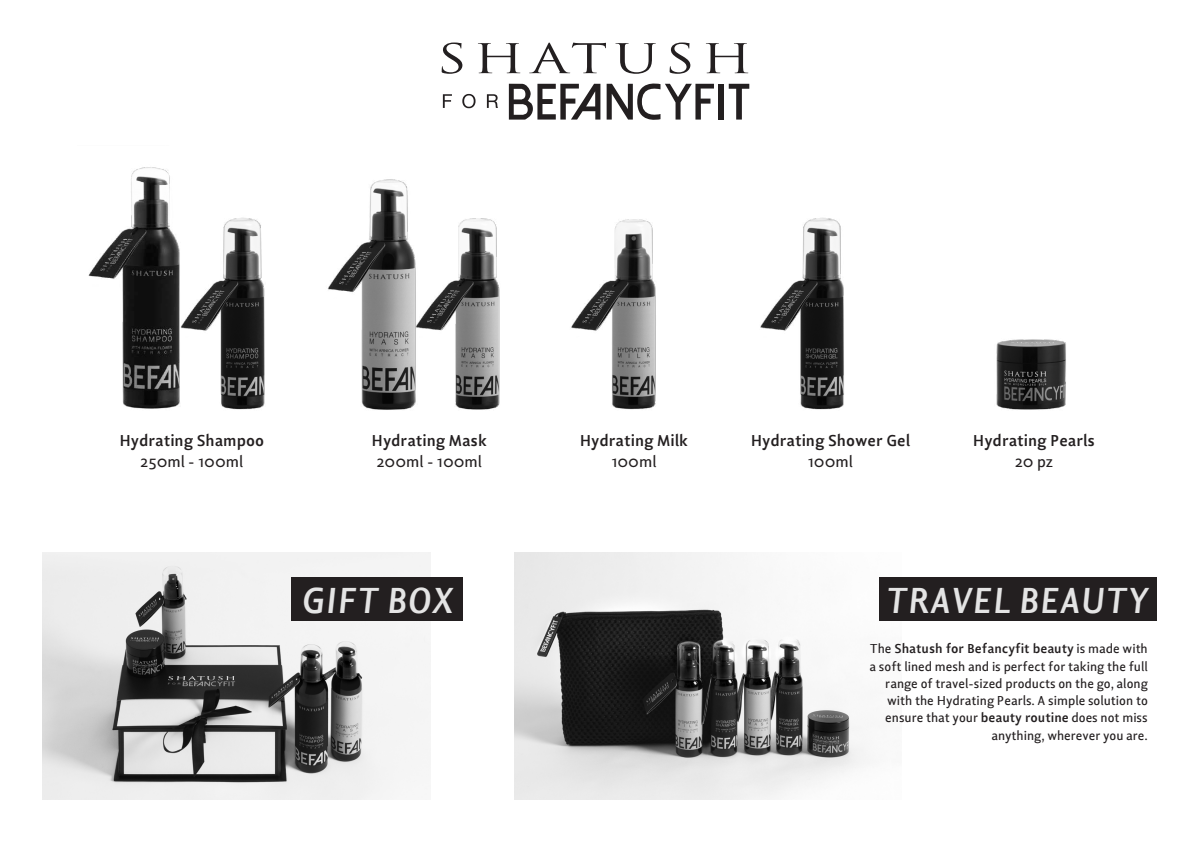
<style>
.page{position:relative;width:1191px;height:842px;background:#fff}
.page>*{position:absolute;margin:0;border:0;box-sizing:border-box;transform-origin:0 0}
.t1{font:italic 700 36.5px "Lisboa Sans OSF";color:#e4e4e4}
.t2{font:700 16px "Lisboa Sans OSF";color:#231f20}
.t3{font:16px "Lisboa Sans OSF";color:#231f20}
.t4{font:13.1px/17.2px "Lisboa Sans OSF";color:#231f20;text-align:right}
.s1{font-weight:700}
</style>
<div class="page">
<img style="left:514px;top:553px;width:387px;height:246px">
<img style="left:43px;top:553px;width:387px;height:246px">
<div style="left:291px;top:577px;width:172px;height:43px;background:#231f20"></div>
<svg style="left:443px;top:94px;width:9px;height:14px"></svg>
<svg style="left:462px;top:94px;width:13px;height:14px"></svg>
<svg style="left:487px;top:94px;width:11px;height:14px"></svg>
<div style="left:718px;top:84px;width:5px;height:36px;background:#231f20"></div>
<svg style="left:728px;top:84px;width:21px;height:36px"></svg>
<svg style="left:509px;top:84px;width:91px;height:36px"></svg>
<svg style="left:606px;top:83px;width:108px;height:37px"></svg>
<svg style="left:442px;top:43px;width:20px;height:31px"></svg>
<svg style="left:478px;top:43px;width:42px;height:30px"></svg>
<svg style="left:529px;top:43px;width:77px;height:30px"></svg>
<svg style="left:615px;top:43px;width:41px;height:31px"></svg>
<svg style="left:669px;top:43px;width:21px;height:31px"></svg>
<svg style="left:706px;top:43px;width:42px;height:30px"></svg>
<div style="left:879px;top:577px;width:277px;height:43px;background:#231f20"></div>
<img style="left:199px;top:217px;width:66px;height:193px">
<img style="left:88px;top:167px;width:111px;height:242px">
<img style="left:422px;top:218px;width:78px;height:192px">
<img style="left:571px;top:219px;width:85px;height:191px">
<img style="left:996px;top:339px;width:70px;height:71px">
<img style="left:327px;top:179px;width:95px;height:231px">
<img style="left:760px;top:217px;width:84px;height:193px">
<p class="t2" style="left:119px;top:430px;width:146px">Hydrating Shampoo</p>
<p class="t3" style="left:140px;top:452px;width:105px">250ml - 100ml</p>
<p class="t2" style="left:371px;top:430px;width:117px">Hydrating Mask</p>
<p class="t3" style="left:376px;top:452px;width:107px">200ml - 100ml</p>
<h1 class="t1" style="left:301px;top:577px;width:154px">GIFT BOX</h1>
<p class="t2" style="left:580px;top:430px;width:110px">Hydrating Milk</p>
<p class="t3" style="left:611px;top:452px;width:47px">100ml</p>
<p class="t2" style="left:750px;top:430px;width:161px">Hydrating Shower Gel</p>
<p class="t3" style="left:808px;top:452px;width:47px">100ml</p>
<p class="t2" style="left:973px;top:430px;width:124px">Hydrating Pearls</p>
<p class="t3" style="left:1014px;top:452px;width:40px">20 pz</p>
<h1 class="t1" style="left:884px;top:577px;width:265px">TRAVEL BEAUTY</h1>
<p class="t4" style="left:869px;top:640px;width:280px">The <span class="s1">Shatush for Befancyfit beauty</span> is made with a soft lined mesh and is perfect for taking the full range of travel-sized products on the go, along with the Hydrating Pearls. A simple solution to ensure that your <span class="s1">beauty routine</span> does not miss anything, wherever you are.</p>
</div>
